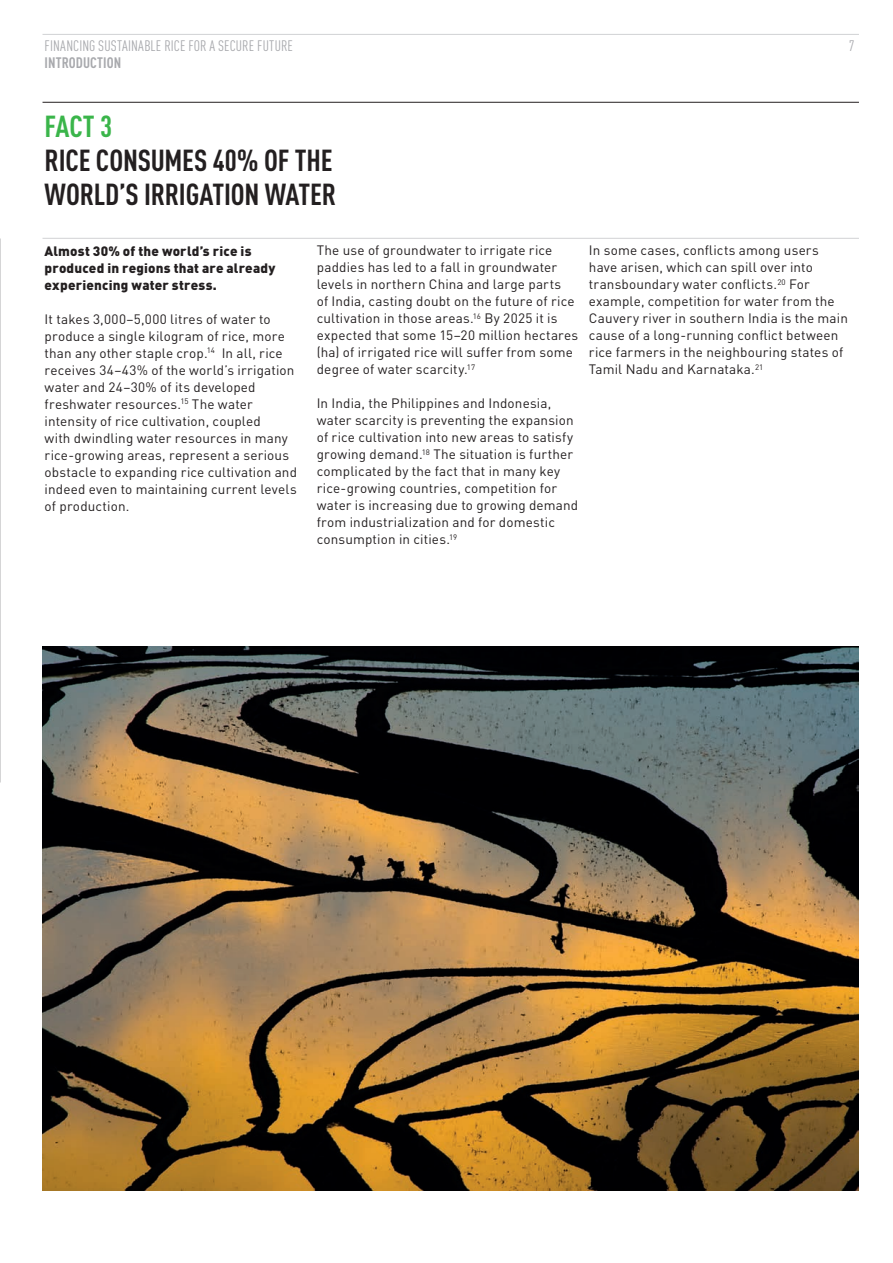
<style>
.page{position:relative;width:893px;height:1263px;background:#fff}
.page>*{position:absolute;margin:0;border:0;box-sizing:border-box;transform-origin:0 0}
._4mm{font:700 condensed 30px/34px "DIN Pro";letter-spacing:-.005em;color:#231f20}
._4mm-2{font:700 condensed 30px "DIN Pro";color:#3ab54a}
._4mm-3{font:condensed 15px "DIN Pro";letter-spacing:.005em;color:#a8a9ad}
._8mm{font:700 condensed 15px "DIN Pro";letter-spacing:.005em;color:#a8a9ad}
._4mm-4{font:13.5px/17px "DIN";letter-spacing:.01em;color:#231f20}
._4mm-5{font:900 13.5px/17px "DIN";letter-spacing:.015em;color:#231f20}
</style>
<div class="page">
<hr style="left:43px;top:102px;width:816px;height:1px;background:#231f20">
<hr style="left:43px;top:238px;width:816px;height:1px;background:#d1d2d4">
<img style="left:43px;top:646px;width:816px;height:545px">
<hr style="left:43px;top:34px;width:816px;height:1px;background:#d1d2d4">
<p class="_4mm-3" style="left:45px;top:35px;width:250px">FINANCING SUSTAINABLE RICE FOR A SECURE FUTURE</p>
<p class="_4mm-3" style="left:849px;top:35px;width:7px">7</p>
<p class="_8mm" style="left:45px;top:52px;width:78px">INTRODUCTION</p>
<p class="_4mm-2" style="left:45px;top:104px;width:69px">FACT 3</p>
<p class="_4mm" style="left:45px;top:141px;width:293px">RICE CONSUMES 40% OF THE<br>WORLD’S IRRIGATION WATER</p>
<p class="_4mm-5" style="left:45px;top:241px;width:232px">Almost 30% of the world’s rice is produced in regions that are already experiencing water stress.</p>
<p class="_4mm-4" style="left:45px;top:310px;width:254px">It takes 3,000–5,000 litres of water to produce a single kilogram of rice, more than any other staple crop.<sup>14</sup> In all, rice receives 34–43% of the world’s irrigation water and 24–30% of its developed freshwater resources.<sup>15</sup> The water intensity of rice cultivation, coupled<br>with dwindling water resources in many rice-growing areas, represent a serious obstacle to expanding rice cultivation and indeed even to maintaining current levels of production.</p>
<p class="_4mm-4" style="left:317px;top:242px;width:263px">The use of groundwater to irrigate rice paddies has led to a fall in groundwater levels in northern China and large parts<br>of India, casting doubt on the future of rice cultivation in those areas.<sup>16</sup> By 2025 it is expected that some 15–20 million hectares (ha) of irrigated rice will suffer from some degree of water scarcity.<sup>17</sup></p>
<p class="_4mm-4" style="left:317px;top:395px;width:263px">In India, the Philippines and Indonesia, water scarcity is preventing the expansion of rice cultivation into new areas to satisfy growing demand.<sup>18</sup> The situation is further complicated by the fact that in many key rice-growing countries, competition for water is increasing due to growing demand from industrialization and for domestic consumption in cities.<sup>19</sup></p>
<p class="_4mm-4" style="left:589px;top:242px;width:260px">In some cases, conflicts among users have arisen, which can spill over into transboundary water conflicts.<sup>20</sup> For example, competition for water from the Cauvery river in southern India is the main cause of a long-running conflict between rice farmers in the neighbouring states of Tamil Nadu and Karnataka.<sup>21</sup></p>
</div>
